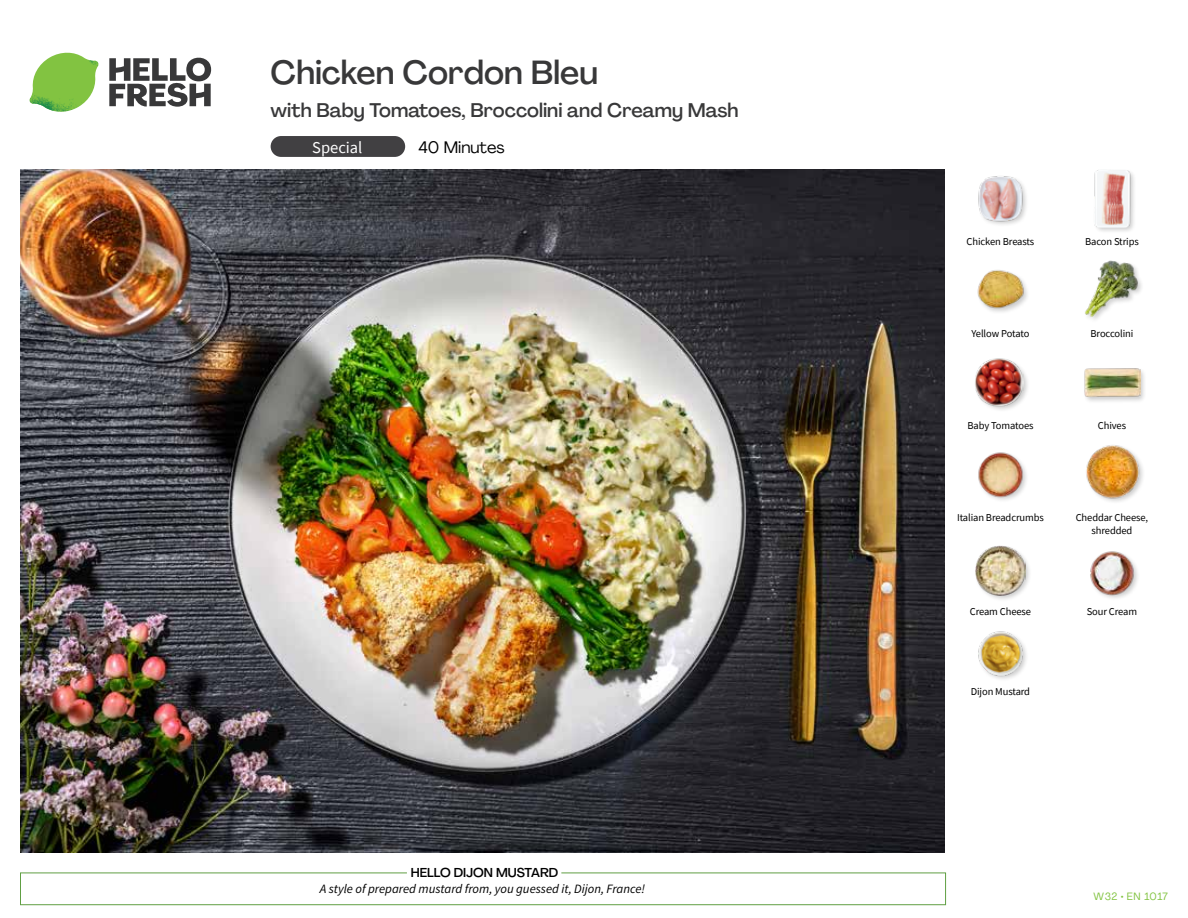
<style>
.page{position:relative;width:1188px;height:918px;background:#fff}
.page>*{position:absolute;margin:0;border:0;box-sizing:border-box;transform-origin:0 0}
.t1{font:500 33px "Agrandir";color:#383839}
.t2{font:500 19.5px "Agrandir";color:#383839}
.t3{font:16.5px "Agrandir";color:#000}
.t4{font:16.5px "Source Sans Pro";color:#fff}
.t5{font:italic 12.75px "Source Sans Pro";color:#000}
.t6{font:500 12.75px "Agrandir";color:#000}
.t7{font:10.5px/13.5px "Source Sans Pro";letter-spacing:-.01em;color:#000;text-align:center}
.t8{font:10.5px "Agrandir";letter-spacing:.045em;color:#82c341}
</style>
<div class="page">
<svg style="left:109px;top:57px;width:102px;height:50px"></svg>
<svg style="left:34px;top:53px;width:62px;height:40px"></svg>
<img style="left:67px;top:53px;width:32px;height:26px">
<img style="left:33px;top:75px;width:59px;height:11px">
<img style="left:29px;top:79px;width:61px;height:33px">
<img style="left:65px;top:86px;width:27px;height:25px">
<div style="left:20px;top:873px;width:926px;height:32px;border:1px solid #609f43"></div>
<div style="left:407px;top:865px;width:154px;height:15px;background:#fff"></div>
<img style="left:21px;top:170px;width:924px;height:682px">
<div style="left:271px;top:136px;width:134px;height:21px;background:#414042;border-radius:10px"></div>
<img style="left:978px;top:631px;width:48px;height:48px">
<img style="left:1090px;top:551px;width:48px;height:48px">
<div style="left:974px;top:545px;width:58px;height:57px;background:#000;opacity:.2"></div>
<img style="left:976px;top:545px;width:49px;height:50px">
<img style="left:1086px;top:445px;width:57px;height:57px">
<img style="left:978px;top:452px;width:49px;height:48px">
<div style="left:1083px;top:367px;width:64px;height:37px;background:#000;opacity:.2"></div>
<img style="left:1083px;top:367px;width:58px;height:37px">
<div style="left:974px;top:357px;width:56px;height:56px;background:#000;opacity:.2"></div>
<img style="left:975px;top:358px;width:49px;height:48px">
<img style="left:1085px;top:260px;width:56px;height:57px">
<img style="left:977px;top:270px;width:50px;height:42px">
<div style="left:1093px;top:168px;width:44px;height:66px;background:#000;opacity:.2"></div>
<img style="left:1093px;top:170px;width:44px;height:57px">
<img style="left:978px;top:176px;width:48px;height:49px">
<h1 class="t1" style="left:271px;top:52px;width:329px">Chicken Cordon Bleu</h1>
<h2 class="t2" style="left:271px;top:98px;width:469px">with Baby Tomatoes, Broccolini and Creamy Mash</h2>
<h3 class="t4" style="left:312px;top:137px;width:52px">Special</h3>
<h3 class="t3" style="left:418px;top:137px;width:88px">40 Minutes</h3>
<p class="t6" style="left:411px;top:864px;width:149px">HELLO DIJON MUSTARD</p>
<p class="t5" style="left:320px;top:881px;width:327px">A style of prepared mustard from, you guessed it, Dijon, France!</p>
<p class="t7" style="left:967px;top:234px;width:69px">Chicken Breasts</p>
<p class="t7" style="left:972px;top:327px;width:59px">Yellow Potato</p>
<p class="t7" style="left:1085px;top:234px;width:55px">Bacon Strips</p>
<p class="t7" style="left:1091px;top:327px;width:44px">Broccolini</p>
<p class="t7" style="left:967px;top:419px;width:68px">Baby Tomatoes</p>
<p class="t7" style="left:1098px;top:419px;width:30px">Chives</p>
<p class="t7" style="left:957px;top:510px;width:88px">Italian Breadcrumbs</p>
<p class="t7" style="left:970px;top:605px;width:63px">Cream Cheese</p>
<p class="t7" style="left:971px;top:685px;width:61px">Dijon Mustard</p>
<p class="t7" style="left:1076px;top:510px;width:74px">Cheddar Cheese, shredded</p>
<p class="t7" style="left:1087px;top:605px;width:52px">Sour Cream</p>
<p class="t8" style="left:1094px;top:890px;width:76px">W32 • EN 1017</p>
</div>
